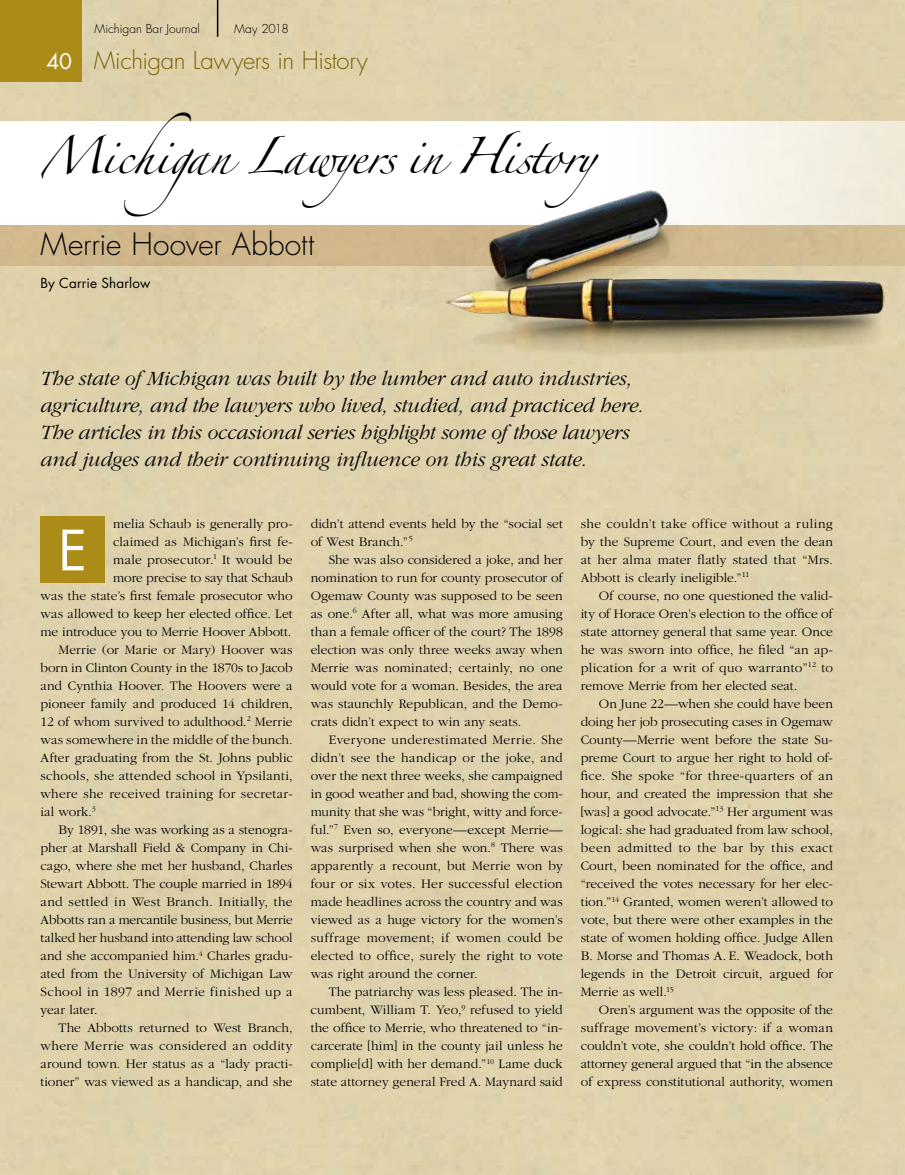
<style>
.page{position:relative;width:905px;height:1175px;background:#fff}
.page>*{position:absolute;margin:0;border:0;box-sizing:border-box;transform-origin:0 0}
.t1{font:54px "Futura";color:#fff}
.t2{font:33px "Zapfino";letter-spacing:-.01em;color:#000}
.t3{font:300 30px "Futura";color:#000}
.t4{font:300 24px "Futura";letter-spacing:-.02em;color:#7b6405}
.t5{font:italic 300 21px/27px "Garamond";letter-spacing:-.01em;color:#000}
.t6{font:300 13.5px/18px "Garamond";letter-spacing:.005em;color:#000;text-align:justify}
.t7{font:300 13.5px "Garamond";letter-spacing:.025em;color:#000}
.t8{font:300 13.5px "Garamond";letter-spacing:.035em;color:#000}
.t9{font:13.5px "Futura";letter-spacing:.015em;color:#000}
.t10{font:300 12px "Futura";color:#000}
.s1{font-weight:400;font-size:21px;color:#fff}
</style>
<div class="page">
<div style="left:0;top:0;width:904px;height:1174px;background:#dfd1ac"></div>
<div style="left:0;top:0;width:82px;height:82px;background:#ac8c18"></div>
<div style="left:0;top:225px;width:904px;height:41px;background:#d1b78b"></div>
<div style="left:0;top:121px;width:904px;height:104px;background:#fff"></div>
<img style="left:388px;top:65px;width:511px;height:347px">
<hr style="left:217px;top:0;width:1px;height:37px;background:#000">
<div style="left:40px;top:516px;width:65px;height:66px;background:#ac8c18"></div>
<p class="t10" style="left:94px;top:21px;width:107px">Michigan Bar Journal</p>
<p class="t10" style="left:234px;top:21px;width:56px">May 2018</p>
<h3 class="t4" style="left:46px;top:45px;width:323px"><span class="s1">40</span> Michigan Lawyers in History</h3>
<h2 class="t2" style="left:40px;top:142px;width:591px">Michigan Lawyers in History</h2>
<h3 class="t3" style="left:40px;top:225px;width:275px">Merrie Hoover Abbott</h3>
<p class="t9" style="left:40px;top:274px;width:111px">By Carrie Sharlow</p>
<p class="t5" style="left:40px;top:365px;width:604px">The state of Michigan was built by the lumber and auto industries, agriculture, and the lawyers who lived, studied, and practiced here.<br>The articles in this occasional series highlight some of those lawyers and judges and their continuing influence on this great state.</p>
<p class="t6" style="left:113px;top:515px;width:181px">melia Schaub is generally pro-</p>
<p class="t6" style="left:113px;top:533px;width:181px">claimed as Michigan’s first fe-</p>
<p class="t6" style="left:113px;top:551px;width:181px">male prosecutor.<sup>1</sup> It would be</p>
<p class="t6" style="left:113px;top:569px;width:181px">more precise to say that Schaub</p>
<p class="t6" style="left:41px;top:587px;width:254px">was the state’s first female prosecutor who</p>
<p class="t6" style="left:41px;top:605px;width:253px">was allowed to keep her elected office. Let</p>
<p class="t6" style="left:41px;top:623px;width:252px">me introduce you to Merrie Hoover Abbott.</p>
<p class="t6" style="left:59px;top:641px;width:236px">Merrie (or Marie or Mary) Hoover was</p>
<p class="t6" style="left:41px;top:659px;width:253px">born in Clinton County in the 1870s to Jacob</p>
<p class="t6" style="left:41px;top:677px;width:254px">and Cynthia Hoover. The Hoovers were a</p>
<p class="t6" style="left:41px;top:695px;width:253px">pioneer family and produced 14 children,</p>
<p class="t6" style="left:41px;top:713px;width:253px">12 of whom survived to adulthood.<sup>2</sup> Merrie</p>
<p class="t6" style="left:40px;top:731px;width:253px">was somewhere in the middle of the bunch.</p>
<p class="t6" style="left:40px;top:749px;width:254px">After graduating from the St. Johns public</p>
<p class="t6" style="left:40px;top:767px;width:254px">schools, she attended school in Ypsilanti,</p>
<p class="t7" style="left:40px;top:786px;width:254px">where she received training for secretar-</p>
<p class="t6" style="left:40px;top:803px;width:57px">ial work.<sup>3</sup></p>
<p class="t6" style="left:58px;top:821px;width:235px">By 1891, she was working as a stenogra-</p>
<p class="t6" style="left:40px;top:839px;width:254px">pher at Marshall Field &amp; Company in Chi-</p>
<p class="t6" style="left:40px;top:857px;width:253px">cago, where she met her husband, Charles</p>
<p class="t6" style="left:40px;top:875px;width:254px">Stewart Abbott. The couple married in 1894</p>
<p class="t7" style="left:40px;top:894px;width:253px">and settled in West Branch. Initially, the</p>
<p class="t6" style="left:40px;top:911px;width:254px">Abbotts ran a mercantile business, but Merrie</p>
<p class="t6" style="left:40px;top:929px;width:253px">talked her husband into attending law school</p>
<p class="t6" style="left:40px;top:947px;width:254px">and she accompanied him.<sup>4</sup> Charles gradu-</p>
<p class="t6" style="left:40px;top:965px;width:254px">ated from the University of Michigan Law</p>
<p class="t8" style="left:40px;top:984px;width:253px">School in 1897 and Merrie finished up a</p>
<p class="t6" style="left:40px;top:1001px;width:59px">year later.</p>
<p class="t6" style="left:58px;top:1019px;width:236px">The Abbotts returned to West Branch,</p>
<p class="t8" style="left:40px;top:1038px;width:254px">where Merrie was considered an oddity</p>
<p class="t6" style="left:40px;top:1055px;width:254px">around town. Her status as a “lady practi-</p>
<p class="t6" style="left:40px;top:1073px;width:254px">tioner” was viewed as a handicap, and she</p>
<h1 class="t1" style="left:58px;top:513px;width:30px">E</h1>
<p class="t6" style="left:310px;top:515px;width:254px">didn’t attend events held by the “social set of West Branch.”<sup>5</sup></p>
<p class="t6" style="left:311px;top:551px;width:254px;text-indent:18px">She was also considered a joke, and her nomination to run for county prosecutor of Ogemaw County was supposed to be seen as one.<sup>6</sup> After all, what was more amusing than a female officer of the court? The 1898 election was only three weeks away when Merrie was nominated; certainly, no one would vote for a woman. Besides, the area was staunchly Republican, and the Demo&shy;crats didn’t expect to win any seats.</p>
<p class="t6" style="left:310px;top:731px;width:254px;text-indent:18px">Everyone underestimated Merrie. She didn’t see the handicap or the joke, and over the next three weeks, she campaigned in good weather and bad, showing the com&shy;munity that she was “bright, witty and force&shy;ful.”<sup>7</sup> Even so, everyone—except Merrie— was surprised when she won.<sup>8</sup> There was apparently a recount, but Merrie won by four or six votes. Her successful election made headlines across the country and was viewed as a huge victory for the women’s suffrage movement; if women could be elected to office, surely the right to vote was right around the corner.</p>
<p class="t6" style="left:310px;top:983px;width:254px;text-indent:18px">The patriarchy was less pleased. The in&shy;cumbent, William T. Yeo,<sup>9</sup> refused to yield the office to Merrie, who threatened to “in&shy;carcerate [him] in the county jail unless he complie[d] with her demand.”<sup>10</sup> Lame duck state attorney general Fred A. Maynard said</p>
<p class="t6" style="left:580px;top:515px;width:254px">she couldn’t take office without a ruling by the Supreme Court, and even the dean at her alma mater flatly stated that “Mrs.<br>Abbott is clearly ineligible.”<sup>11</sup></p>
<p class="t6" style="left:580px;top:587px;width:254px;text-indent:18px">Of course, no one questioned the valid&shy;ity of Horace Oren’s election to the office of state attorney general that same year. Once he was sworn into office, he filed “an ap&shy;plication for a writ of quo warranto”<sup>12</sup> to remove Merrie from her elected seat.</p>
<p class="t6" style="left:580px;top:695px;width:254px;text-indent:18px">On June 22—when she could have been doing her job prosecuting cases in Ogemaw County—Merrie went before the state Su&shy;preme Court to argue her right to hold of&shy;fice. She spoke “for three-quarters of an hour, and created the impression that she [was] a good advocate.”<sup>13</sup> Her argument was logical: she had graduated from law school, been admitted to the bar by this exact Court, been nominated for the office, and “received the votes necessary for her elec&shy;tion.”<sup>14</sup> Granted, women weren’t allowed to vote, but there were other examples in the state of women holding office. Judge Allen B. Morse and Thomas A. E. Weadock, both legends in the Detroit circuit, argued for Merrie as well.<sup>15</sup></p>
<p class="t6" style="left:581px;top:1001px;width:254px;text-indent:18px">Oren’s argument was the opposite of the suffrage movement’s victory: if a woman couldn’t vote, she couldn’t hold office. The attorney general argued that “in the absence of express constitutional authority, women</p>
</div>
